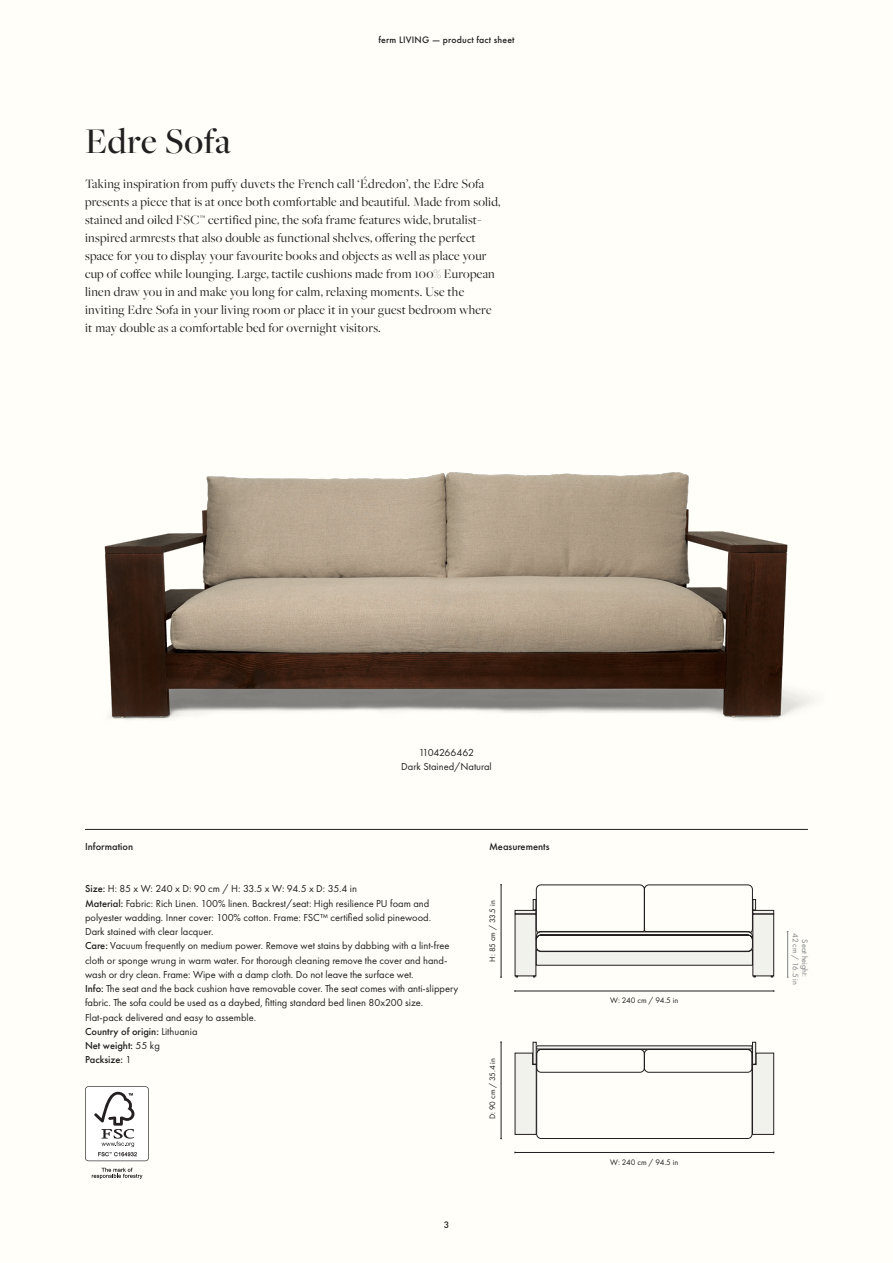
<style>
.page{position:relative;width:893px;height:1263px;background:#fffef8}
.page>*{position:absolute;margin:0;border:0;box-sizing:border-box;transform-origin:0 0}
.Product_name{font:500 37.5px "Freight Big Pro";letter-spacing:.02em;color:#231f20}
.Lead{font:13.5px/18px "Freight Big Pro";letter-spacing:.02em;color:#231f20}
.Info_text_Book{font:10.5px/14.2px "Futura PT";color:#231f20}
.Info_text_Book-2{font:500 10.5px "Futura PT";color:#231f20}
.Info_text_Book-3{font:10.5px "Futura PT";letter-spacing:-.04em;color:#231f20}
.SKU_colour{font:10.5px/13.5px "Futura PT";color:#231f20;text-align:center}
.Info_text_Bold{font:500 10.5px "Futura PT";color:#231f20}
.t1{font:500 9.75px "Futura PT";letter-spacing:.02em;color:#231f20}
.Measurements{font:8.25px "Futura PT";color:#231f20}
.Measurements-2{font:8.25px/9.3px "Futura PT";color:#808285;text-align:center}
.s1{font-weight:500}
.s2{font-weight:400}
</style>
<div class="page">
<img style="left:85px;top:472px;width:729px;height:357px">
<hr style="left:85px;top:829px;width:723px;height:1px;background:#231f20">
<hr style="left:515px;top:991px;width:259px;height:1px;background:#231f20">
<hr style="left:515px;top:1152px;width:259px;height:1px;background:#231f20">
<hr style="left:787px;top:931px;width:1px;height:46px;background:#808285">
<svg style="left:85px;top:1086px;width:64px;height:75px"></svg>
<svg style="left:92px;top:1168px;width:50px;height:11px"></svg>
<hr style="left:501px;top:885px;width:1px;height:92px;background:#231f20">
<hr style="left:501px;top:1042px;width:1px;height:97px;background:#231f20">
<div style="left:536px;top:1049px;width:216px;height:90px;border:1px solid #231f20;border-radius:4px"></div>
<div style="left:533px;top:1042px;width:4px;height:22px;border:1px solid #231f20"></div>
<svg style="left:514px;top:1049px;width:260px;height:86px"></svg>
<div style="left:752px;top:1042px;width:4px;height:22px;border:1px solid #231f20"></div>
<div style="left:515px;top:914px;width:21px;height:62px;background:#f2f2ed"></div>
<div style="left:515px;top:910px;width:21px;height:4px;border:1px solid #231f20"></div>
<div style="left:753px;top:914px;width:21px;height:62px;background:#f2f2ed"></div>
<div style="left:752px;top:914px;width:22px;height:62px;border:1px solid #231f20"></div>
<div style="left:752px;top:910px;width:22px;height:4px;border:1px solid #231f20"></div>
<svg style="left:533px;top:884px;width:223px;height:82px"></svg>
<p class="t1" style="left:378px;top:33px;width:138px">ferm LIVING — product fact sheet</p>
<p class="Product_name" style="left:85px;top:116px;width:147px">Edre Sofa</p>
<p class="Lead" style="left:85px;top:174px;width:417px">Taking inspiration from puffy duvets the French call ‘Édredon’, the Edre Sofa presents a piece that is at once both comfortable and beautiful. Made from solid, stained and oiled FSC™ certified pine, the sofa frame features wide, brutalist&shy;inspired armrests that also double as functional shelves, offering the perfect space for you to display your favourite books and objects as well as place your cup of coffee while lounging. Large, tactile cushions made from 100% European linen draw you in and make you long for calm, relaxing moments. Use the inviting Edre Sofa in your living room or place it in your guest bedroom where it may double as a comfortable bed for overnight visitors.</p>
<p class="SKU_colour" style="left:401px;top:746px;width:92px">1104266462<br>Dark Stained/Natural</p>
<p class="Info_text_Bold" style="left:85px;top:840px;width:50px">Information</p>
<p class="Info_text_Bold" style="left:489px;top:840px;width:62px">Measurements</p>
<p class="Info_text_Book-3" style="left:85px;top:883px;width:273px"><span class="s1">Size:</span> H: 85 x W: 240 x D: 90 cm / H: 33.5 x W: 94.5 x D: 35.4 in</p>
<p class="Info_text_Book" style="left:85px;top:896px;width:348px"><span class="s1">Material:</span> Fabric: Rich Linen. 100% linen. Backrest/seat: High resilience PU foam and polyester wadding. Inner cover: 100% cotton. Frame: FSC™ certified solid pinewood.<br>Dark stained with clear lacquer.</p>
<p class="Info_text_Book" style="left:85px;top:939px;width:366px"><span class="s1">Care:</span> Vacuum frequently on medium power. Remove wet stains by dabbing with a lint-free cloth or sponge wrung in warm water. For thorough cleaning remove the cover and hand&shy;wash or dry clean. Frame: Wipe with a damp cloth. Do not leave the surface wet.</p>
<p class="Info_text_Book" style="left:85px;top:981px;width:375px"><span class="s1">Info:</span> The seat and the back cushion have removable cover. The seat comes with anti-slippery fabric. The sofa could be used as a daybed, fitting standard bed linen 80x200 size.<br>Flat-pack delivered and easy to assemble.</p>
<p class="Info_text_Book-2" style="left:85px;top:1025px;width:114px">Country of origin: <span class="s2">Lithuania</span></p>
<p class="Info_text_Book-2" style="left:85px;top:1039px;width:76px">Net weight: <span class="s2">55 kg</span></p>
<p class="Info_text_Book-2" style="left:85px;top:1053px;width:48px">Packsize: <span class="s2">1</span></p>
<p class="Measurements" style="left:488px;top:961px;width:63px;rotate:-90deg">H: 85 cm / 33.5 in</p>
<p class="Measurements" style="left:488px;top:1119px;width:63px;rotate:-90deg">D: 90 cm / 35.4 in</p>
<p class="t1" style="left:444px;top:1219px;width:7px">3</p>
<p class="Measurements" style="left:610px;top:995px;width:70px">W: 240 cm / 94.5 in</p>
<p class="Measurements" style="left:610px;top:1157px;width:70px">W: 240 cm / 94.5 in</p>
<p class="Measurements-2" style="left:810px;top:933px;width:53px;rotate:90deg">Seat height:<br>42 cm / 16.5 in</p>
</div>
